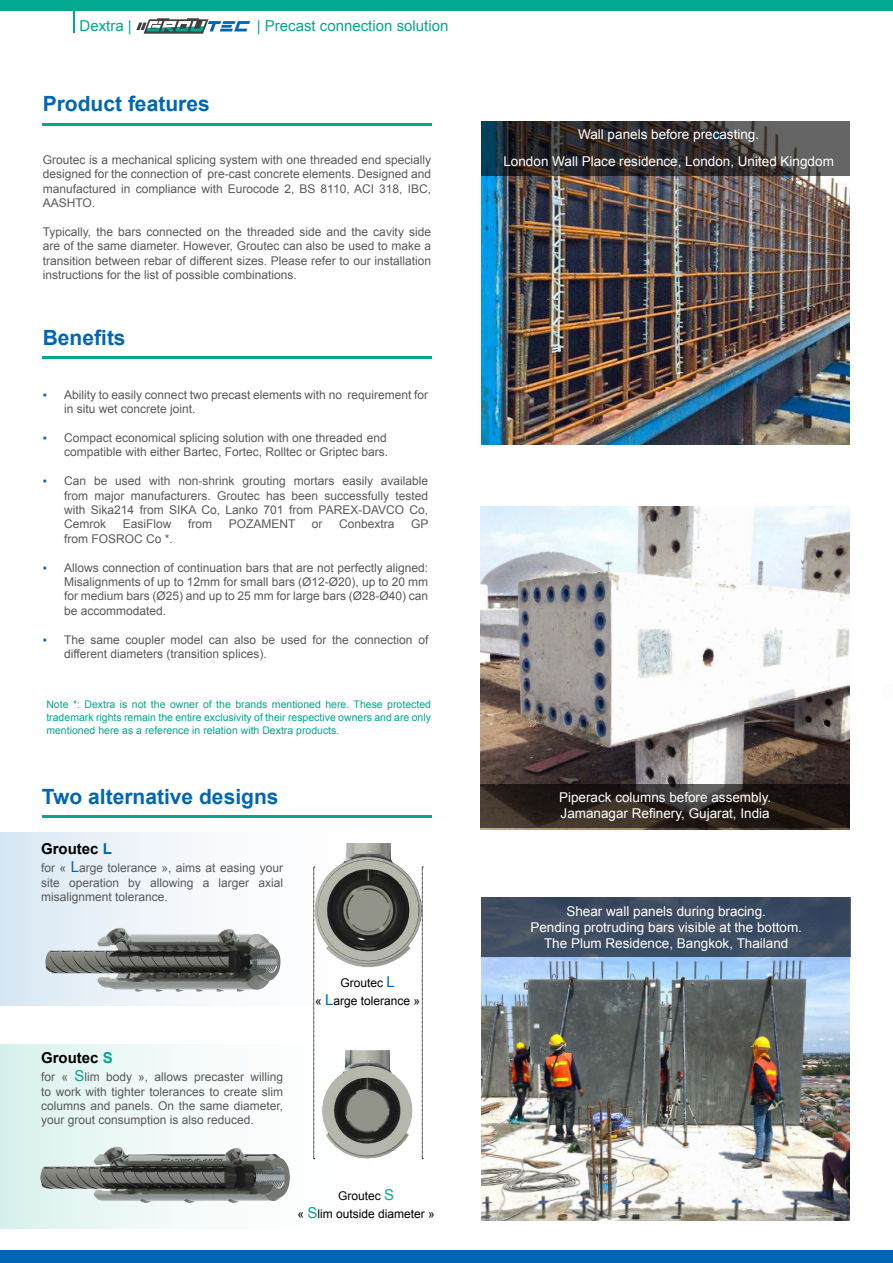
<style>
.page{position:relative;width:893px;height:1263px;background:#fff}
.page>*{position:absolute;margin:0;border:0;box-sizing:border-box;transform-origin:0 0}
.t1{font:700 21px "Arial";color:#0066b3}
.t2{font:15px "Arial";color:#00a88e}
.t3{font:700 15px "Arial";color:#000}
.t4{font:13.5px/16.2px "Arial";color:#fff;text-align:center}
.t5{font:12px/14.4px "Arial";color:#58595b;text-align:justify}
.t6{font:12px/18px "Arial";color:#000;text-align:center}
.t7{font:10.5px/12.6px "Arial";color:#00a88e;text-align:justify}
.s1{color:#0066b3}
.s2{font-size:15px;color:#0066b3}
.s3{color:#00a88e}
.s4{font-size:15px;color:#00a88e}
</style>
<div class="page">
<div style="left:0;top:832px;width:439px;height:174px;background:linear-gradient(to right,#dfebf5,#fff)"></div>
<div style="left:0;top:1044px;width:439px;height:185px;background:linear-gradient(to right,#dff3f0,#fff)"></div>
<hr style="left:43px;top:123px;width:389px;height:2px;background:#00a88e">
<hr style="left:43px;top:356px;width:389px;height:2px;background:#00a88e">
<hr style="left:43px;top:816px;width:389px;height:2px;background:#00a88e">
<img style="left:481px;top:176px;width:369px;height:269px">
<img style="left:480px;top:506px;width:370px;height:323px">
<img style="left:481px;top:957px;width:369px;height:263px">
<img style="left:313px;top:843px;width:110px;height:124px">
<svg style="left:481px;top:122px;width:369px;height:54px;background:#383839"></svg>
<svg style="left:480px;top:784px;width:369px;height:44px;background:#2b231f"></svg>
<div style="left:481px;top:897px;width:369px;height:60px;background:#3e4d63"></div>
<img style="left:313px;top:1050px;width:101px;height:118px">
<svg style="left:314px;top:867px;width:1px;height:292px"></svg>
<svg style="left:422px;top:867px;width:1px;height:292px"></svg>
<img style="left:40px;top:924px;width:252px;height:74px">
<img style="left:38px;top:1143px;width:252px;height:73px">
<div style="left:0;top:0;width:893px;height:10px;background:#00a88e"></div>
<div style="left:0;top:1250px;width:893px;height:13px;background:#0066b3"></div>
<hr style="left:73px;top:10px;width:2px;height:23px;background:#00a88e">
<svg style="left:136px;top:18px;width:114px;height:16px"></svg>
<p class="t2" style="left:80px;top:16px;width:54px">Dextra |</p>
<p class="t2" style="left:257px;top:16px;width:193px">| Precast connection solution</p>
<h1 class="t1" style="left:43px;top:90px;width:168px">Product features</h1>
<p class="t5" style="left:43px;top:152px;width:390px">Groutec is a mechanical splicing system with one threaded end specially designed for the connection of pre-cast concrete elements. Designed and manufactured in compliance with Eurocode 2, BS 8110, ACI 318, IBC, AASHTO.</p>
<p class="t5" style="left:43px;top:224px;width:390px">Typically, the bars connected on the threaded side and the cavity side are of the same diameter. However, Groutec can also be used to make a transition between rebar of different sizes. Please refer to our installation instructions for the list of possible combinations.</p>
<h1 class="t1" style="left:43px;top:324px;width:84px">Benefits</h1>
<p class="t5" style="left:64px;top:387px;width:366px;text-indent:-21px"><span class="s1">▪</span> Ability to easily connect two precast elements with no requirement for in situ wet concrete joint.</p>
<p class="t5" style="left:43px;top:431px;width:347px;text-align:right"><span class="s1">▪</span> Compact economical splicing solution with one threaded end compatible with either Bartec, Fortec, Rolltec or Griptec bars.</p>
<p class="t5" style="left:64px;top:474px;width:366px;text-indent:-21px"><span class="s1">▪</span> Can be used with non-shrink grouting mortars easily available from major manufacturers. Groutec has been successfully tested with Sika214 from SIKA Co, Lanko 701 from PAREX-DAVCO Co, Cemrok</p>
<p class="t5" style="left:123px;top:517px;width:50px">EasiFlow</p>
<p class="t5" style="left:188px;top:517px;width:25px">from</p>
<p class="t5" style="left:229px;top:517px;width:68px">POZAMENT</p>
<p class="t5" style="left:312px;top:517px;width:12px">or</p>
<p class="t5" style="left:339px;top:517px;width:57px">Conbextra</p>
<p class="t5" style="left:411px;top:517px;width:19px">GP</p>
<p class="t5" style="left:64px;top:531px;width:110px">from FOSROC Co *.</p>
<p class="t5" style="left:64px;top:560px;width:366px;text-indent:-21px"><span class="s1">▪</span> Allows connection of continuation bars that are not perfectly aligned:<br>Misalignments of up to 12mm for small bars (Ø12-Ø20), up to 20 mm for medium bars (Ø25) and up to 25 mm for large bars (Ø28-Ø40) can be accommodated.</p>
<p class="t5" style="left:64px;top:632px;width:366px;text-indent:-21px"><span class="s1">▪</span> The same coupler model can also be used for the connection of different diameters (transition splices).</p>
<p class="t7" style="left:46px;top:698px;width:386px">Note *: Dextra is not the owner of the brands mentioned here. These protected trademark rights remain the entire exclusivity of their respective owners and are only mentioned here as a reference in relation with Dextra products.</p>
<h1 class="t1" style="left:42px;top:783px;width:238px">Two alternative designs</h1>
<p class="t3" style="left:41px;top:839px;width:72px">Groutec <span class="s1">L</span></p>
<p class="t5" style="left:41px;top:861px;width:244px">for « <span class="s2">L</span>arge tolerance », aims at easing your site operation by allowing a larger axial misalignment tolerance.</p>
<p class="t3" style="left:41px;top:1048px;width:73px">Groutec <span class="s3">S</span></p>
<p class="t5" style="left:41px;top:1070px;width:244px">for « <span class="s4">S</span>lim body », allows precaster willing to work with tighter tolerances to create slim columns and panels. On the same diameter, your grout consumption is also reduced.</p>
<p class="t6" style="left:315px;top:974px;width:107px">Groutec <span class="s2">L<br></span>« <span class="s2">L</span>arge tolerance »</p>
<p class="t6" style="left:297px;top:1187px;width:139px">Groutec <span class="s4">S<br></span>« <span class="s4">S</span>lim outside diameter »</p>
<p class="t4" style="left:503px;top:121px;width:332px;line-height:27px">Wall panels before precasting.<br>London Wall Place residence, London, United Kingdom</p>
<p class="t4" style="left:559px;top:789px;width:214px;text-align:left">Piperack columns before assembly.<br>Jamanagar Refinery, Gujarat, India</p>
<p class="t4" style="left:530px;top:903px;width:273px">Shear wall panels during bracing.<br>Pending protruding bars visible at the bottom.<br>The Plum Residence, Bangkok, Thailand</p>
</div>
